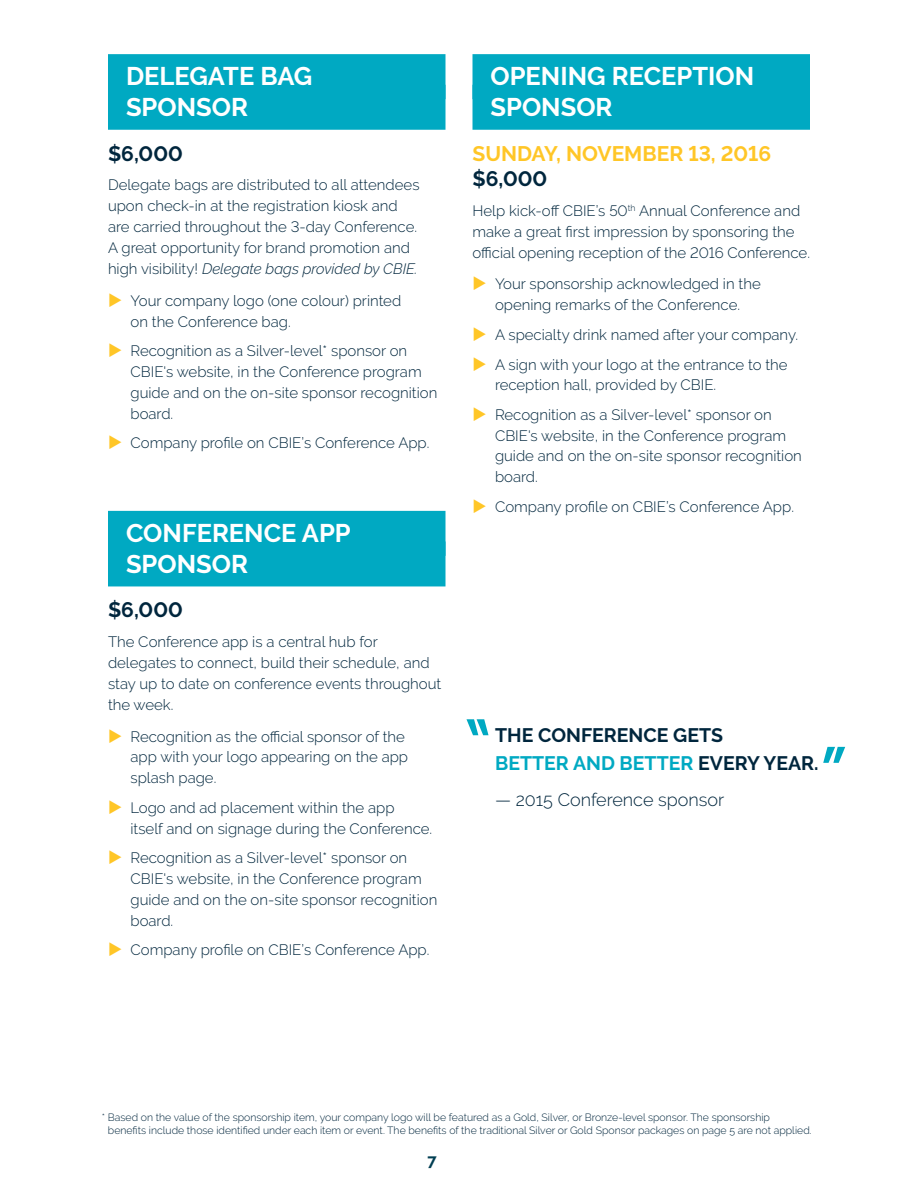
<style>
.page{position:relative;width:918px;height:1188px;background:#fff}
.page>*{position:absolute;margin:0;border:0;box-sizing:border-box;transform-origin:0 0}
.t1{font:700 25.5px/30.6px "Raleway";color:#fff}
.t2{font:700 21px "Raleway";color:#ffc627}
.t3{font:700 21px "Raleway";color:#00263d}
.t4{font:700 19.5px/28.5px "Raleway";color:#00263d}
.t5{font:300 18px "Raleway";color:#00263d}
.t6{font:700 16.5px "Raleway";color:#003e52}
.t7{font:300 15px/20.7px "Raleway";color:#00263d}
.t8{font:300 10.5px/12.6px "Raleway";color:#00263d}
.s1{font-style:italic}
.s2{color:#00a9c2}
</style>
<div class="page">
<div style="left:108px;top:54px;width:338px;height:45px;background:#00a9c2"></div>
<div style="left:108px;top:85px;width:338px;height:45px;background:#00a9c2"></div>
<div style="left:108px;top:511px;width:338px;height:45px;background:#00a9c2"></div>
<div style="left:108px;top:541px;width:338px;height:45px;background:#00a9c2"></div>
<div style="left:472px;top:54px;width:338px;height:45px;background:#00a9c2"></div>
<div style="left:472px;top:85px;width:338px;height:45px;background:#00a9c2"></div>
<svg style="left:823px;top:747px;width:22px;height:16px"></svg>
<svg style="left:466px;top:719px;width:23px;height:16px"></svg>
<h1 class="t1" style="left:126px;top:61px;width:188px">DELEGATE BAG<br>SPONSOR</h1>
<h2 class="t3" style="left:108px;top:141px;width:76px">$6,000</h2>
<p class="t7" style="left:108px;top:175px;width:313px">Delegate bags are distributed to all attendees upon check-in at the registration kiosk and are carried throughout the 3-day Conference.<br>A great opportunity for brand promotion and high visibility! <span class="s1">Delegate bags provided by CBIE.</span></p>
<p class="t7" style="left:130px;top:290px;width:272px">Your company logo (one colour) printed on the Conference bag.</p>
<p class="t7" style="left:130px;top:341px;width:308px">Recognition as a Silver-level* sponsor on CBIE's website, in the Conference program guide and on the on-site sponsor recognition board.</p>
<p class="t7" style="left:130px;top:433px;width:300px">Company profile on CBIE’s Conference App.</p>
<h1 class="t1" style="left:126px;top:518px;width:226px">CONFERENCE APP<br>SPONSOR</h1>
<h2 class="t3" style="left:108px;top:598px;width:76px">$6,000</h2>
<p class="t7" style="left:108px;top:631px;width:335px">The Conference app is a central hub for delegates to connect, build their schedule, and stay up to date on conference events throughout the week.</p>
<p class="t7" style="left:130px;top:726px;width:279px">Recognition as the official sponsor of the app with your logo appearing on the app splash page.</p>
<p class="t7" style="left:130px;top:797px;width:303px">Logo and ad placement within the app<br>itself and on signage during the Conference.</p>
<p class="t7" style="left:130px;top:848px;width:308px">Recognition as a Silver-level* sponsor on CBIE's website, in the Conference program guide and on the on-site sponsor recognition board.</p>
<p class="t7" style="left:130px;top:940px;width:300px">Company profile on CBIE’s Conference App.</p>
<h1 class="t1" style="left:490px;top:61px;width:265px">OPENING RECEPTION<br>SPONSOR</h1>
<h2 class="t2" style="left:472px;top:141px;width:300px">SUNDAY, NOVEMBER 13, 2016</h2>
<h2 class="t3" style="left:472px;top:167px;width:76px">$6,000</h2>
<p class="t7" style="left:472px;top:200px;width:339px">Help kick-off CBIE’s 50<sup>th</sup> Annual Conference and make a great first impression by sponsoring the official opening reception of the 2016 Conference.</p>
<p class="t7" style="left:495px;top:273px;width:267px">Your sponsorship acknowledged in the opening remarks of the Conference.</p>
<p class="t7" style="left:495px;top:319px;width:305px;line-height:29.8px">A specialty drink named after your company.<br>A sign with your logo at the entrance to the</p>
<p class="t7" style="left:495px;top:370px;width:278px;line-height:29.8px">reception hall, provided by CBIE.<br>Recognition as a Silver-level* sponsor on</p>
<p class="t7" style="left:495px;top:425px;width:308px">CBIE's website, in the Conference program guide and on the on-site sponsor recognition board.</p>
<p class="t7" style="left:495px;top:496px;width:300px">Company profile on CBIE’s Conference App.</p>
<h3 class="t4" style="left:495px;top:721px;width:325px">THE CONFERENCE GETS<br><span class="s2">BETTER AND BETTER</span> EVERY YEAR.</h3>
<p class="t5" style="left:495px;top:790px;width:231px">— 2015 Conference sponsor</p>
<p class="t8" style="left:108px;top:1111px;width:705px;text-indent:-6px">* Based on the value of the sponsorship item, your company logo will be featured as a Gold, Silver, or Bronze-level sponsor. The sponsorship<br>benefits include those identified under each item or event. The benefits of the traditional Silver or Gold Sponsor packages on page 5 are not applied.</p>
<p class="t6" style="left:427px;top:1151px;width:11px">7</p>
</div>
